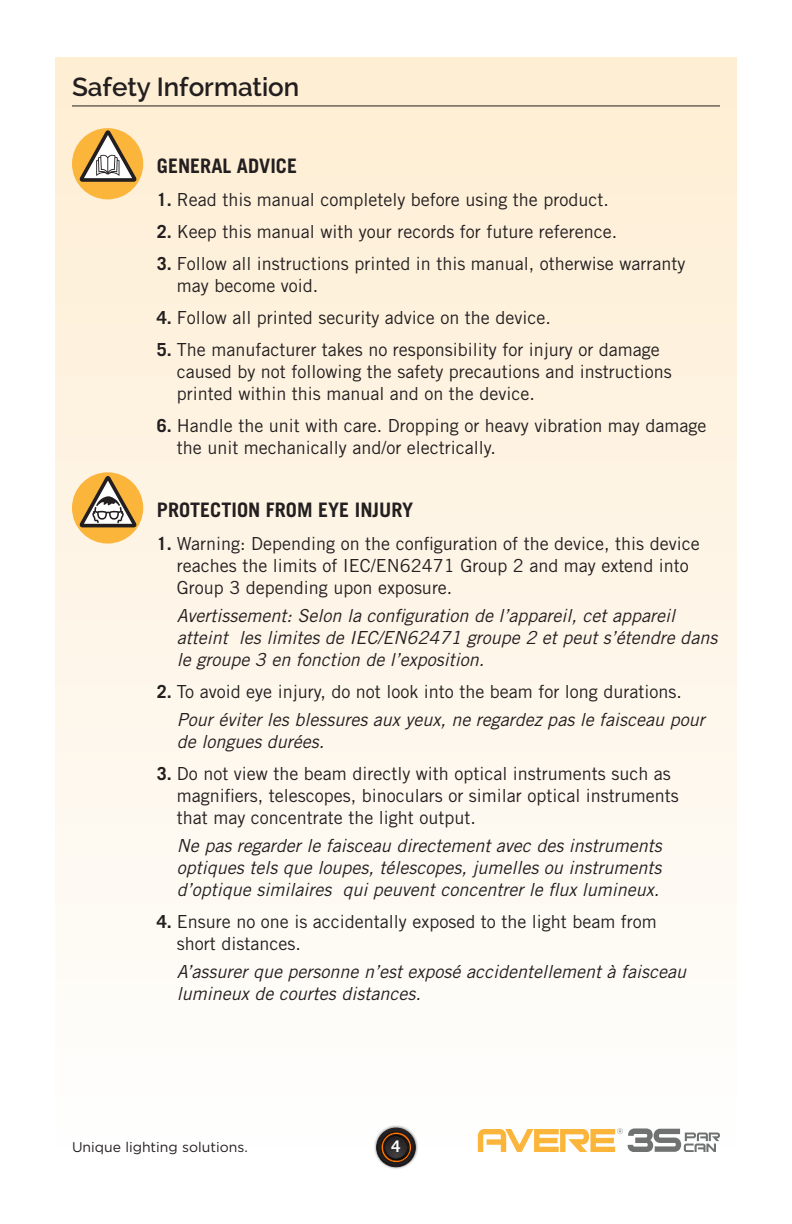
<style>
.page{position:relative;width:792px;height:1224px;background:#fff}
.page>*{position:absolute;margin:0;border:0;box-sizing:border-box;transform-origin:0 0}
.t1{font:600 26px "Raleway";color:#231f20}
.t2{font:700 20px "Trade Gothic LT Std";color:#231f20}
.t3{font:18px/22px "Trade Gothic LT Std";color:#231f20}
.t4{font:italic 18px/22px "Trade Gothic LT Std";color:#231f20}
.t5{font:700 16px "Trade Gothic LT Std";color:#fff}
.t6{font:14px "Gotham";color:#231f20}
.s1{font-weight:700}
.s2{font-weight:700;font-style:normal}
.s3{font-style:normal}
</style>
<div class="page">
<div style="left:55px;top:58px;width:682px;height:1094px;background:linear-gradient(to bottom,#fdedd2,#fefefe)"></div>
<div style="left:374px;top:1125px;width:44px;height:45px;background:#231f20;opacity:.75"></div>
<div style="left:377px;top:1128px;width:38px;height:39px;background:#201d1d;border-radius:19px"></div>
<div style="left:377px;top:1128px;width:38px;height:39px;border:1px solid #231f20;border-radius:50%"></div>
<div style="left:378px;top:1129px;width:36px;height:37px;background:#221e1f;border-radius:18px"></div>
<div style="left:378px;top:1129px;width:36px;height:37px;border:1px solid #231f20;border-radius:50%"></div>
<div style="left:379px;top:1131px;width:34px;height:33px;background:#231f20;border-radius:17px"></div>
<div style="left:379px;top:1131px;width:34px;height:33px;border:1px solid #231f20;border-radius:50%"></div>
<svg style="left:380px;top:1131px;width:32px;height:32px"></svg>
<hr style="left:72px;top:105px;width:648px;height:1px;background:#231f20">
<div style="left:72px;top:128px;width:71px;height:71px;background:#fcb53b;border-radius:50%"></div>
<svg style="left:80px;top:130px;width:57px;height:52px"></svg>
<div style="left:72px;top:472px;width:71px;height:72px;background:#fcb53b;border-radius:50%"></div>
<svg style="left:80px;top:476px;width:57px;height:51px"></svg>
<svg style="left:478px;top:1128px;width:242px;height:24px"></svg>
<h1 class="t1" style="left:72px;top:72px;width:229px">Safety Information</h1>
<p class="t2" style="left:157px;top:153px;width:142px">GENERAL ADVICE</p>
<p class="t3" style="left:157px;top:188px;width:453px"><span class="s1">1.</span> Read this manual completely before using the product.</p>
<p class="t3" style="left:157px;top:220px;width:462px"><span class="s1">2.</span> Keep this manual with your records for future reference.</p>
<p class="t3" style="left:177px;top:252px;width:510px;text-indent:-20px"><span class="s1">3.</span> Follow all instructions printed in this manual, otherwise warranty may become void.</p>
<p class="t3" style="left:157px;top:306px;width:395px"><span class="s1">4.</span> Follow all printed security advice on the device.</p>
<p class="t3" style="left:177px;top:338px;width:496px;text-indent:-20px"><span class="s1">5.</span> The manufacturer takes no responsibility for injury or damage caused by not following the safety precautions and instructions printed within this manual and on the device.</p>
<p class="t3" style="left:177px;top:414px;width:531px;text-indent:-20px"><span class="s1">6.</span> Handle the unit with care. Dropping or heavy vibration may damage the unit mechanically and/or electrically.</p>
<p class="t2" style="left:157px;top:498px;width:258px">PROTECTION FROM EYE INJURY</p>
<p class="t3" style="left:177px;top:532px;width:524px;text-indent:-20px"><span class="s1">1.</span> Warning: Depending on the configuration of the device, this device reaches the limits of IEC/EN62471 Group 2 and may extend into<br>Group 3 depending upon exposure.</p>
<p class="t4" style="left:177px;top:605px;width:542px">Avertissement: Selon la configuration de l’appareil, cet appareil atteint les limites de IEC/EN62471 groupe 2 et peut s’étendre dans le groupe 3 en fonction de l’exposition.</p>
<p class="t4" style="left:177px;top:678px;width:529px;line-height:28px;text-indent:-20px"><span class="s2">2.</span> <span class="s3">To avoid eye injury, do not look into the beam for long durations.<br></span>Pour éviter les blessures aux yeux, ne regardez pas le faisceau pour</p>
<p class="t4" style="left:177px;top:731px;width:149px">de longues durées.</p>
<p class="t3" style="left:177px;top:762px;width:503px;text-indent:-20px"><span class="s1">3.</span> Do not view the beam directly with optical instruments such as magnifiers, telescopes, binoculars or similar optical instruments that may concentrate the light output.</p>
<p class="t4" style="left:177px;top:835px;width:486px;text-align:justify">Ne pas regarder le faisceau directement avec des instruments optiques tels que loupes, télescopes, jumelles ou instruments d’optique similaires qui peuvent concentrer le flux lumineux.</p>
<p class="t3" style="left:177px;top:910px;width:481px;text-indent:-20px"><span class="s1">4.</span> Ensure no one is accidentally exposed to the light beam from short distances.</p>
<p class="t4" style="left:177px;top:961px;width:511px">A’assurer que personne n’est exposé accidentellement à faisceau lumineux de courtes distances.</p>
<p class="t6" style="left:72px;top:1139px;width:177px">Unique lighting solutions.</p>
<p class="t5" style="left:392px;top:1137px;width:10px">4</p>
</div>
